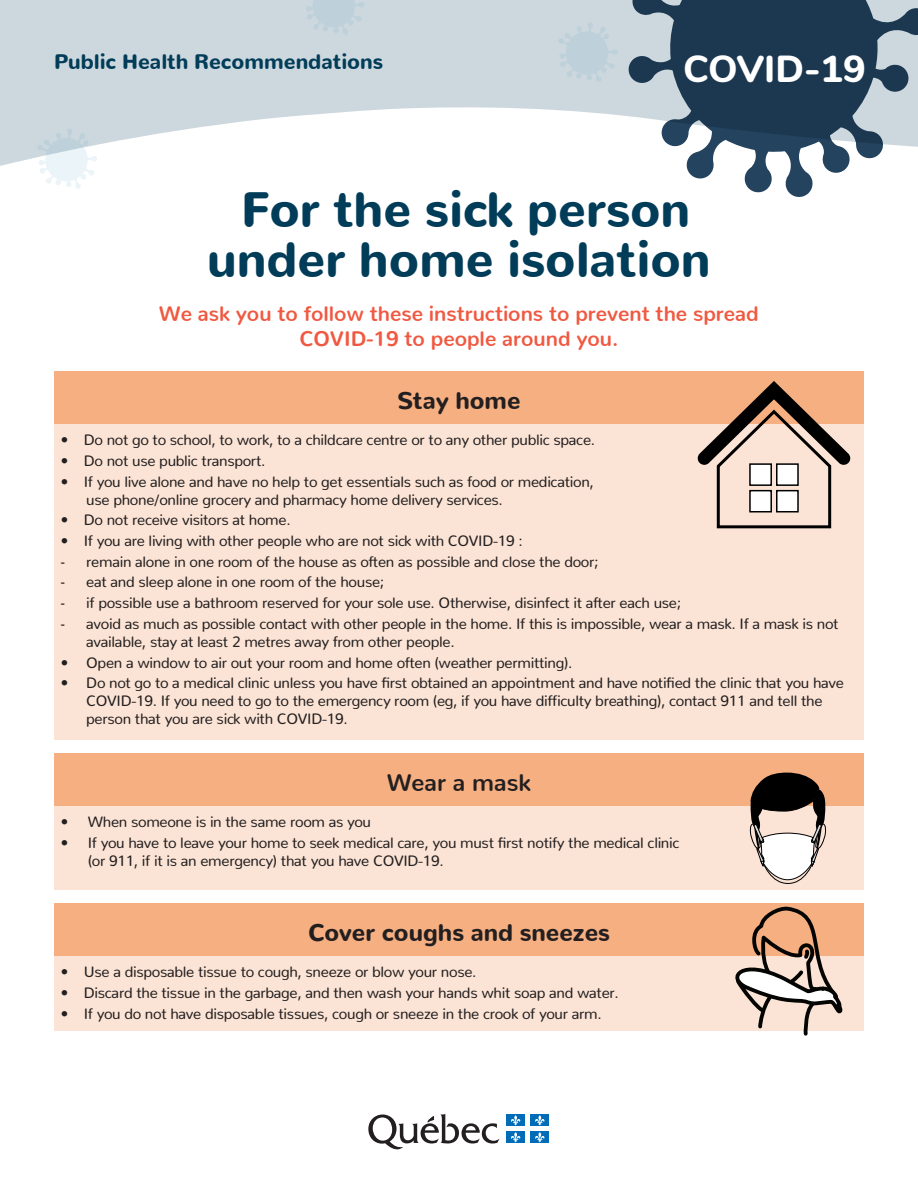
<style>
.page{position:relative;width:918px;height:1188px;background:#fff}
.page>*{position:absolute;margin:0;border:0;box-sizing:border-box;transform-origin:0 0}
.t1{font:900 49.5px/49.5px "Nunito";color:#013c58;text-align:center}
.t2{font:800 37.65px "Nunito";color:#fff}
.t3{font:900 24px "Nunito";color:#231f20}
.t4{font:700 24px "Nunito";color:#231f20}
.t5{font:700 21px/25.2px "Nunito";color:#f05941;text-align:center}
.t6{font:900 21px "Nunito";color:#013c58}
.t7{font:15px/18px "Nunito";letter-spacing:-.02em;color:#231f20}
.s1{font-family:"Arial Narrow"}
</style>
<div class="page">
<svg style="left:0;top:0;width:627px;height:166px;fill:#cdd8de"></svg>
<svg style="left:37px;top:128px;width:60px;height:61px"></svg>
<svg style="left:558px;top:22px;width:60px;height:60px;background:#c5d4dc"></svg>
<svg style="left:304px;top:0;width:61px;height:35px;background:#c4d3dc"></svg>
<svg style="left:627px;top:0;width:291px;height:197px"></svg>
<div style="left:54px;top:371px;width:810px;height:53px;background:#f5af81"></div>
<div style="left:54px;top:424px;width:810px;height:316px;background:#fbe4d5"></div>
<div style="left:54px;top:903px;width:810px;height:53px;background:#f5af81"></div>
<div style="left:54px;top:956px;width:810px;height:75px;background:#fbe4d5"></div>
<svg style="left:368px;top:1114px;width:131px;height:36px"></svg>
<div style="left:506px;top:1115px;width:19px;height:11px;background:#006bb6"></div>
<svg style="left:511px;top:1115px;width:10px;height:10px"></svg>
<div style="left:530px;top:1115px;width:19px;height:11px;background:#006bb6"></div>
<svg style="left:535px;top:1115px;width:10px;height:10px"></svg>
<div style="left:506px;top:1131px;width:19px;height:12px;background:#006bb6"></div>
<svg style="left:511px;top:1132px;width:10px;height:10px"></svg>
<div style="left:530px;top:1131px;width:19px;height:12px;background:#006bb6"></div>
<svg style="left:535px;top:1132px;width:10px;height:10px"></svg>
<svg style="left:697px;top:381px;width:154px;height:148px"></svg>
<div style="left:750px;top:464px;width:21px;height:21px;background:#fff"></div>
<div style="left:749px;top:463px;width:23px;height:23px;border:2px solid #000001"></div>
<div style="left:750px;top:491px;width:21px;height:21px;background:#fff"></div>
<div style="left:749px;top:490px;width:23px;height:22px;border:2px solid #000001"></div>
<div style="left:777px;top:464px;width:21px;height:21px;background:#fff"></div>
<div style="left:776px;top:463px;width:23px;height:23px;border:2px solid #000001"></div>
<div style="left:777px;top:491px;width:21px;height:21px;background:#fff"></div>
<div style="left:776px;top:490px;width:23px;height:22px;border:2px solid #000001"></div>
<svg style="left:735px;top:906px;width:108px;height:130px"></svg>
<div style="left:54px;top:753px;width:810px;height:53px;background:#f5af81"></div>
<div style="left:54px;top:806px;width:810px;height:84px;background:#fbe4d5"></div>
<svg style="left:750px;top:773px;width:76px;height:111px"></svg>
<h3 class="t6" style="left:54px;top:42px;width:331px">Public Health Recommendations</h3>
<h2 class="t2" style="left:683px;top:41px;width:184px">COVID-19</h2>
<h1 class="t1" style="left:207px;top:179px;width:505px">For the sick person under home isolation</h1>
<h3 class="t5" style="left:159px;top:298px;width:601px">We ask you to follow these instructions to prevent the spread<br>COVID-19 to people around you.</h3>
<h3 class="t3" style="left:397px;top:378px;width:125px">Stay home</h3>
<p class="t7" style="left:61px;top:429px;width:536px">• Do not go to school, to work, to a childcare centre or to any other public space.</p>
<p class="t7" style="left:61px;top:450px;width:206px">• Do not use public transport.</p>
<p class="t7" style="left:86px;top:471px;width:509px;text-indent:-26px">• If you live alone and have no help to get essentials such as food or medication, use phone/online grocery and pharmacy home delivery services.</p>
<p class="t7" style="left:61px;top:509px;width:231px">• Do not receive visitors at home.</p>
<p class="t7" style="left:61px;top:530px;width:464px">• If you are living with other people who are not sick with COVID-19 :</p>
<p class="t7" style="left:61px;top:551px;width:539px"><span class="s1">-</span> remain alone in one room of the house as often as possible and close the door;</p>
<p class="t7" style="left:61px;top:572px;width:325px"><span class="s1">-</span> eat and sleep alone in one room of the house;</p>
<p class="t7" style="left:61px;top:592px;width:622px"><span class="s1">-</span> if possible use a bathroom reserved for your sole use. Otherwise, disinfect it after each use;</p>
<p class="t7" style="left:86px;top:613px;width:754px;text-indent:-26px"><span class="s1">-</span> avoid as much as possible contact with other people in the home. If this is impossible, wear a mask. If a mask is not available, stay at least 2 metres away from other people.</p>
<p class="t7" style="left:61px;top:652px;width:513px">• Open a window to air out your room and home often (weather permitting).</p>
<p class="t7" style="left:86px;top:672px;width:759px;text-indent:-26px">• Do not go to a medical clinic unless you have first obtained an appointment and have notified the clinic that you have<br>COVID-19. If you need to go to the emergency room (eg, if you have difficulty breathing), contact 911 and tell the person that you are sick with COVID-19.</p>
<h3 class="t4" style="left:387px;top:761px;width:145px">Wear a mask</h3>
<p class="t7" style="left:61px;top:811px;width:312px">• When someone is in the same room as you</p>
<p class="t7" style="left:88px;top:832px;width:593px;text-indent:-27px">• If you have to leave your home to seek medical care, you must first notify the medical clinic (or 911, if it is an emergency) that you have COVID-19.</p>
<h3 class="t3" style="left:308px;top:910px;width:303px">Cover coughs and sneezes</h3>
<p class="t7" style="left:61px;top:961px;width:417px">• Use a disposable tissue to cough, sneeze or blow your nose.</p>
<p class="t7" style="left:61px;top:982px;width:560px">• Discard the tissue in the garbage, and then wash your hands whit soap and water.</p>
<p class="t7" style="left:61px;top:1003px;width:543px">• If you do not have disposable tissues, cough or sneeze in the crook of your arm.</p>
</div>
